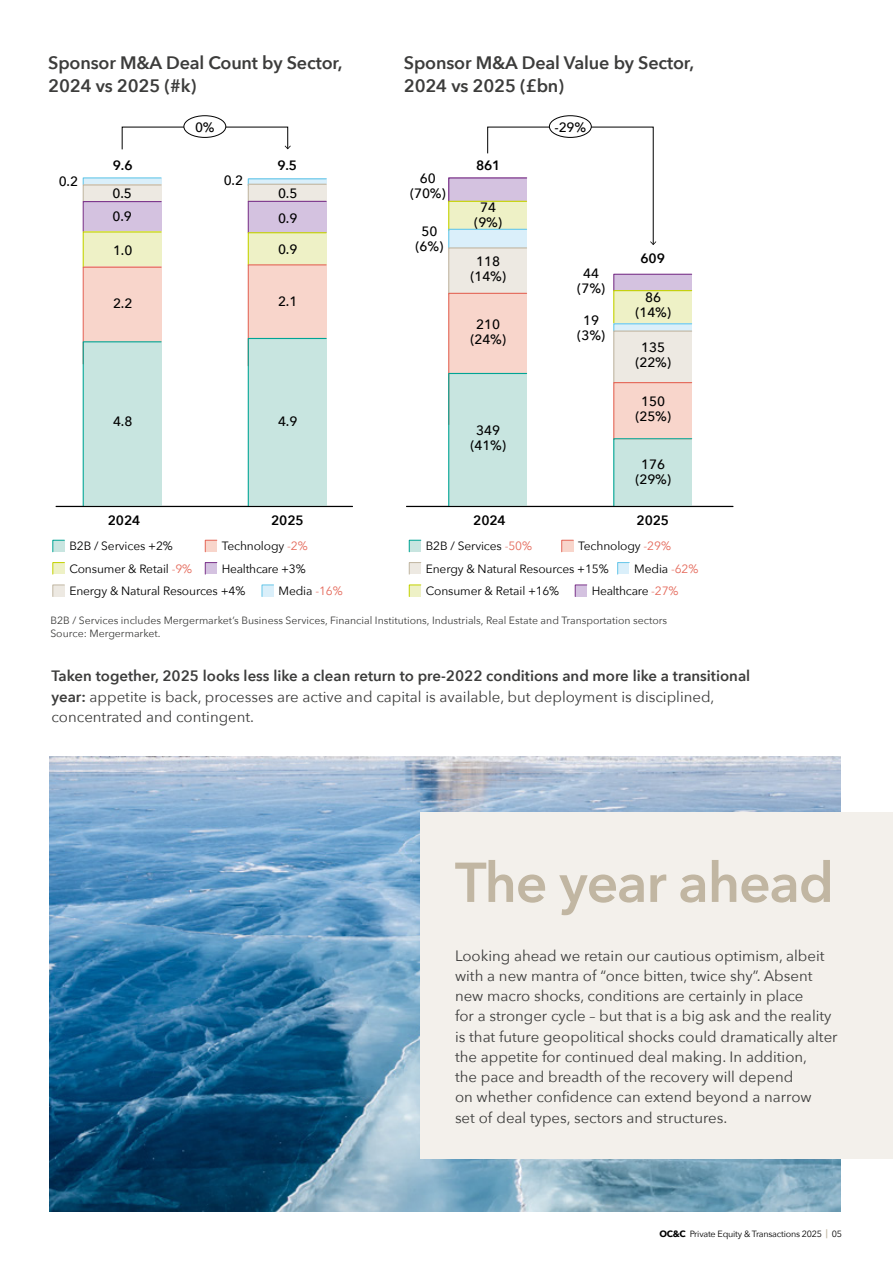
<style>
.page{position:relative;width:893px;height:1263px;background:#fff}
.page>*{position:absolute;margin:0;border:0;box-sizing:border-box;transform-origin:0 0}
.t1{font:600 55.5px "Avenir Next";letter-spacing:-.02em;color:#c1b6a2}
.t2{font:600 18px/22.5px "Avenir Next";letter-spacing:-.01em;color:#3c3c3b}
.t3{font:15px/20.2px "Avenir Next";color:#3c3c3b}
.t4{font:500 13.5px/15px "Avenir Next";letter-spacing:-.01em;color:#000;text-align:center}
.t5{font:600 13.5px "Avenir Next";letter-spacing:-.01em;color:#000}
.t6{font:12px/22.4px "Avenir Next";letter-spacing:-.01em;color:#000}
.t7{font:10.5px/13.5px "Avenir Next";color:#3c3c3b}
.t8{font:9px "Avenir Next";letter-spacing:-.025em;color:#000}
.s1{color:#e46758}
.s2{font-weight:600}
.s3{font-weight:700}
</style>
<div class="page">
<svg style="left:121px;top:126px;width:170px;height:24px"></svg>
<div style="left:184px;top:116px;width:42px;height:21px;background:#fff;border-radius:50%"></div>
<div style="left:183px;top:116px;width:43px;height:22px;border:1px solid #000;border-radius:50%"></div>
<svg style="left:82px;top:177px;width:80px;height:329px;background:#d8ded6"></svg>
<svg style="left:247px;top:178px;width:80px;height:328px;background:#d7ded7"></svg>
<hr style="left:56px;top:506px;width:297px;height:1px;background:#000">
<svg style="left:52px;top:539px;width:13px;height:13px"></svg>
<svg style="left:52px;top:562px;width:13px;height:13px"></svg>
<svg style="left:261px;top:584px;width:13px;height:13px"></svg>
<svg style="left:205px;top:539px;width:13px;height:13px"></svg>
<svg style="left:205px;top:562px;width:13px;height:13px"></svg>
<svg style="left:52px;top:584px;width:13px;height:13px"></svg>
<svg style="left:408px;top:539px;width:14px;height:13px"></svg>
<svg style="left:408px;top:562px;width:14px;height:13px"></svg>
<svg style="left:574px;top:584px;width:13px;height:13px"></svg>
<svg style="left:561px;top:539px;width:13px;height:13px"></svg>
<svg style="left:617px;top:562px;width:13px;height:13px"></svg>
<svg style="left:408px;top:584px;width:14px;height:13px"></svg>
<div style="left:549px;top:116px;width:43px;height:22px;border:1px solid #000;border-radius:50%"></div>
<svg style="left:447px;top:126px;width:246px;height:380px"></svg>
<hr style="left:406px;top:506px;width:327px;height:1px;background:#000">
<img style="left:49px;top:756px;width:791px;height:456px">
<div style="left:421px;top:812px;width:472px;height:347px;background:#f3f0eb"></div>
<p class="t2" style="left:48px;top:51px;width:296px">Sponsor M&amp;A Deal Count by Sector,<br>2024 vs 2025 (#k)</p>
<p class="t2" style="left:404px;top:51px;width:292px">Sponsor M&amp;A Deal Value by Sector,<br>2024 vs 2025 (£bn)</p>
<p class="t4" style="left:195px;top:119px;width:21px">0%</p>
<p class="t4" style="left:59px;top:173px;width:21px">0.2</p>
<p class="t5" style="left:113px;top:154px;width:21px">9.6</p>
<p class="t5" style="left:277px;top:154px;width:21px">9.5</p>
<p class="t4" style="left:224px;top:172px;width:21px">0.2</p>
<p class="t4" style="left:113px;top:185px;width:21px">0.5</p>
<p class="t4" style="left:278px;top:185px;width:21px">0.5</p>
<p class="t4" style="left:113px;top:208px;width:21px">0.9</p>
<p class="t4" style="left:278px;top:210px;width:21px">0.9</p>
<p class="t4" style="left:113px;top:243px;width:21px">1.0</p>
<p class="t4" style="left:278px;top:241px;width:21px">0.9</p>
<p class="t4" style="left:113px;top:295px;width:21px">2.2</p>
<p class="t4" style="left:278px;top:293px;width:21px">2.1</p>
<p class="t4" style="left:113px;top:414px;width:21px">4.8</p>
<p class="t4" style="left:278px;top:414px;width:21px">4.9</p>
<p class="t5" style="left:108px;top:509px;width:34px">2024</p>
<p class="t5" style="left:271px;top:509px;width:34px">2025</p>
<p class="t6" style="left:222px;top:535px;width:87px">Technology <span class="s1">-2%</span></p>
<p class="t6" style="left:222px;top:557px;width:85px">Healthcare +3%</p>
<p class="t6" style="left:69px;top:579px;width:178px">Energy &amp; Natural Resources +4%</p>
<p class="t6" style="left:69px;top:535px;width:105px">B2B / Services +2%</p>
<p class="t6" style="left:69px;top:557px;width:124px">Consumer &amp; Retail <span class="s1">-9%</span></p>
<p class="t6" style="left:279px;top:579px;width:66px">Media <span class="s1">-16%</span></p>
<p class="t4" style="left:410px;top:171px;width:37px">60 (70%)</p>
<p class="t4" style="left:415px;top:223px;width:29px">50 (6%)</p>
<p class="t5" style="left:476px;top:154px;width:26px">861</p>
<p class="t4" style="left:474px;top:199px;width:29px">74 (9%)</p>
<p class="t4" style="left:470px;top:253px;width:37px">118 (14%)</p>
<p class="t4" style="left:470px;top:316px;width:37px">210 (24%)</p>
<p class="t4" style="left:470px;top:422px;width:37px">349 (41%)</p>
<p class="t4" style="left:554px;top:119px;width:33px">-29%</p>
<p class="t4" style="left:577px;top:265px;width:29px">44 (7%)</p>
<p class="t4" style="left:577px;top:313px;width:29px">19 (3%)</p>
<p class="t5" style="left:640px;top:247px;width:26px">609</p>
<p class="t4" style="left:635px;top:290px;width:37px">86 (14%)</p>
<p class="t4" style="left:635px;top:340px;width:37px">135 (22%)</p>
<p class="t4" style="left:635px;top:393px;width:37px">150 (25%)</p>
<p class="t4" style="left:635px;top:457px;width:37px">176 (29%)</p>
<p class="t5" style="left:473px;top:509px;width:34px">2024</p>
<p class="t5" style="left:637px;top:509px;width:34px">2025</p>
<p class="t6" style="left:634px;top:535px;width:66px;text-indent:-56px">Technology <span class="s1">-29%<br></span>Media <span class="s1">-62%</span></p>
<p class="t6" style="left:426px;top:535px;width:108px">B2B / Services <span class="s1">-50%</span></p>
<p class="t6" style="left:426px;top:557px;width:184px">Energy &amp; Natural Resources +15%</p>
<p class="t6" style="left:592px;top:579px;width:88px">Healthcare <span class="s1">-27%</span></p>
<p class="t6" style="left:426px;top:579px;width:135px">Consumer &amp; Retail +16%</p>
<p class="t7" style="left:50px;top:613px;width:618px">B2B / Services includes Mergermarket’s Business Services, Financial Institutions, Industrials, Real Estate and Transportation sectors<br>Source: Mergermarket.</p>
<p class="t3" style="left:51px;top:665px;width:700px"><span class="s2">Taken together, 2025 looks less like a clean return to pre-2022 conditions and more like a transitional year:</span> appetite is back, processes are active and capital is available, but deployment is disciplined, concentrated and contingent.</p>
<h1 class="t1" style="left:455px;top:835px;width:381px">The year ahead</h1>
<p class="t3" style="left:455px;top:945px;width:384px">Looking ahead we retain our cautious optimism, albeit with a new mantra of “once bitten, twice shy”. Absent new macro shocks, conditions are certainly in place<br>for a stronger cycle – but that is a big ask and the reality is that future geopolitical shocks could dramatically alter the appetite for continued deal making. In addition,<br>the pace and breadth of the recovery will depend<br>on whether confidence can extend beyond a narrow<br>set of deal types, sectors and structures.</p>
<p class="t8" style="left:659px;top:1227px;width:184px"><span class="s3">OC&amp;C</span> Private Equity &amp; Transactions 2025 <sup>|</sup> 05</p>
</div>
